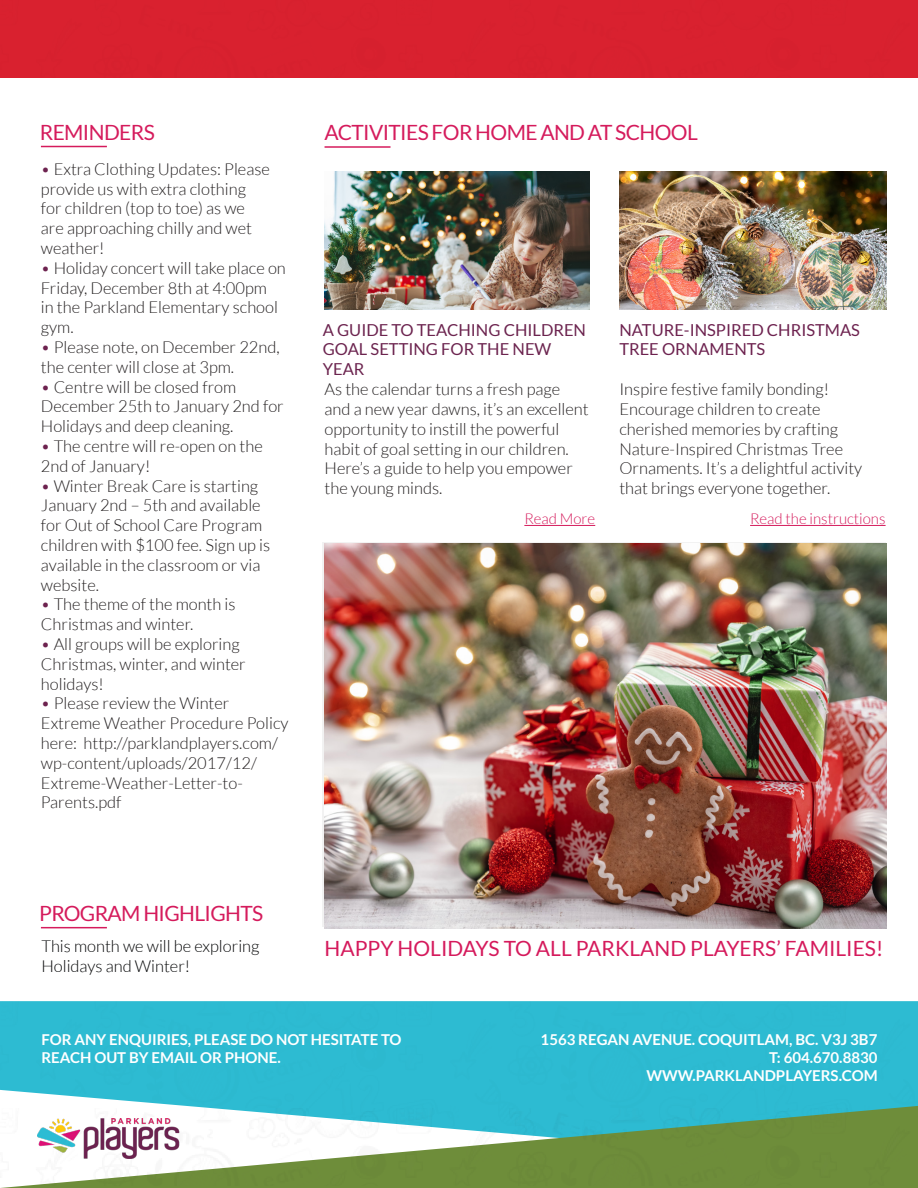
<style>
.page{position:relative;width:918px;height:1188px;background:#fff}
.page>*{position:absolute;margin:0;border:0;box-sizing:border-box;transform-origin:0 0}
.t1{font:21px "Lato";letter-spacing:-.03em;color:#d51b5c}
.t2{font:21px "Lato";color:#d51a5c}
.t3{font:300 16.5px/19.8px "Lato";color:#231f20}
.t4{font:16.5px/19.8px "Lato";color:#6c244f}
.t5{font:300 16.5px "Lato";color:#050607}
.t6{font:16.5px/19.8px "Lato";color:#6d224f}
.t7{font:700 15px "Lato";color:#fff}
.t8{font:300 15px "Lato";color:#d51b5c}
.s1{color:#6d224f}
</style>
<div class="page">
<div style="left:0;top:1001px;width:918px;height:105px;background:#2dbbd2"></div>
<svg style="left:1px;top:1106px;width:917px;height:82px;background:#67a57b"></svg>
<hr style="left:41px;top:146px;width:66px;height:1px;background:#d51b5c">
<hr style="left:325px;top:146px;width:66px;height:2px;background:#d51b5c">
<img style="left:325px;top:171px;width:264px;height:139px">
<img style="left:620px;top:171px;width:266px;height:139px">
<hr style="left:524px;top:525px;width:71px;height:1px;background:#d51b5c">
<hr style="left:750px;top:525px;width:136px;height:1px;background:#d51b5c">
<img style="left:325px;top:544px;width:561px;height:384px">
<hr style="left:41px;top:927px;width:66px;height:1px;background:#d51b5c">
<div style="left:0;top:0;width:918px;height:77px;background:#d9212f"></div>
<img style="left:1px;top:1108px;width:917px;height:77px">
<p class="t1" style="left:40px;top:121px;width:116px">REMINDERS</p>
<p class="t1" style="left:325px;top:121px;width:375px">ACTIVITIES FOR HOME AND AT SCHOOL</p>
<p class="t3" style="left:41px;top:159px;width:231px"><span class="s1">•</span> Extra Clothing Updates: Please provide us with extra clothing for children (top to toe) as we are approaching chilly and wet weather!</p>
<p class="t3" style="left:41px;top:258px;width:246px"><span class="s1">•</span> Holiday concert will take place on<br>Friday, December 8th at 4:00pm<br>in the Parkland Elementary school gym.</p>
<p class="t3" style="left:41px;top:337px;width:240px"><span class="s1">•</span> Please note, on December 22nd, the center will close at 3pm.</p>
<p class="t3" style="left:41px;top:377px;width:244px"><span class="s1">•</span> Centre will be closed from<br>December 25th to January 2nd for<br>Holidays and deep cleaning.</p>
<p class="t3" style="left:41px;top:436px;width:223px"><span class="s1">•</span> The centre will re-open on the<br>2nd of January!</p>
<p class="t3" style="left:41px;top:476px;width:231px"><span class="s1">•</span> Winter Break Care is starting<br>January 2nd – 5th and available for Out of School Care Program children with $100 fee. Sign up is available in the classroom or via website.</p>
<p class="t3" style="left:41px;top:595px;width:196px"><span class="s1">•</span> The theme of the month is<br>Christmas and winter.</p>
<p class="t3" style="left:41px;top:634px;width:206px"><span class="s1">•</span> All groups will be exploring<br>Christmas, winter, and winter holidays!</p>
<p class="t3" style="left:41px;top:694px;width:249px"><span class="s1">•</span> Please review the Winter<br>Extreme Weather Procedure Policy here: http://parklandplayers.com/ wp-content/uploads/2017/12/<br>Extreme-Weather-Letter-to-<br>Parents.pdf</p>
<p class="t4" style="left:323px;top:320px;width:265px">A GUIDE TO TEACHING CHILDREN<br>GOAL SETTING FOR THE NEW<br>YEAR</p>
<p class="t3" style="left:325px;top:379px;width:266px">As the calendar turns a fresh page and a new year dawns, it’s an excellent opportunity to instill the powerful habit of goal setting in our children.<br>Here’s a guide to help you empower the young minds.</p>
<p class="t6" style="left:619px;top:320px;width:242px">NATURE-INSPIRED CHRISTMAS<br>TREE ORNAMENTS</p>
<p class="t3" style="left:619px;top:379px;width:244px">Inspire festive family bonding!<br>Encourage children to create cherished memories by crafting Nature-Inspired Christmas Tree Ornaments. It’s a delightful activity that brings everyone together.</p>
<p class="t8" style="left:524px;top:511px;width:72px">Read More</p>
<p class="t8" style="left:750px;top:511px;width:137px">Read the instructions</p>
<p class="t1" style="left:39px;top:902px;width:226px">PROGRAM HIGHLIGHTS</p>
<p class="t5" style="left:41px;top:937px;width:220px">This month we will be exploring</p>
<p class="t5" style="left:41px;top:957px;width:150px">Holidays and Winter!</p>
<p class="t2" style="left:325px;top:936px;width:560px">HAPPY HOLIDAYS TO ALL PARKLAND PLAYERS’ FAMILIES!</p>
<p class="t7" style="left:41px;top:1030px;width:362px">FOR ANY ENQUIRIES, PLEASE DO NOT HESITATE TO</p>
<p class="t7" style="left:41px;top:1048px;width:241px">REACH OUT BY EMAIL OR PHONE.</p>
<p class="t7" style="left:541px;top:1030px;width:338px">1563 REGAN AVENUE. COQUITLAM, BC. V3J 3B7</p>
<p class="t7" style="left:769px;top:1048px;width:110px">T: 604.670.8830</p>
<p class="t7" style="left:646px;top:1067px;width:233px">WWW.PARKLANDPLAYERS.COM</p>
</div>
